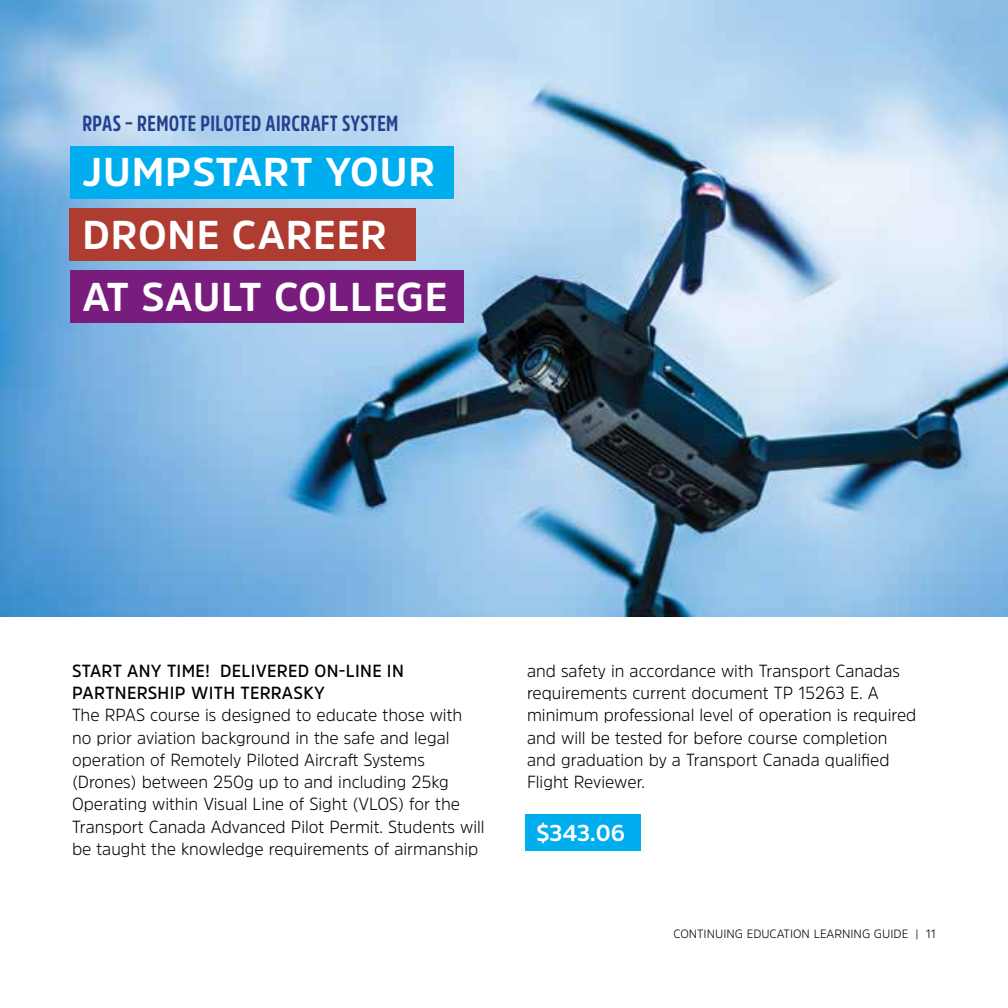
<style>
.page{position:relative;width:1008px;height:1008px;background:#fff}
.page>*{position:absolute;margin:0;border:0;box-sizing:border-box;transform-origin:0 0}
.t1{font:700 40px/62.2px "Amsi Pro";letter-spacing:.02em;color:#fff}
.t2{font:700 22.8px "Amsi Pro";color:#fff}
.t3{font:700 22px "Amsi Pro Cond";letter-spacing:.02em;color:#25408f;scale:.95 1}
.t4{font:300 17.6px/22.2px "Amsi Pro";color:#000;scale:.95 1}
.t5{font:600 17.6px/22.2px "Amsi Pro";letter-spacing:.02em;color:#000;scale:.95 1}
.t6{font:300 12px "Amsi Pro";color:#000}
</style>
<div class="page">
<img style="left:0;top:0;width:1008px;height:616px">
<div style="left:70px;top:146px;width:384px;height:53px;background:#00aeef"></div>
<div style="left:525px;top:814px;width:116px;height:37px;background:#00aeef"></div>
<div style="left:70px;top:208px;width:346px;height:53px;background:#ae3c31"></div>
<div style="left:70px;top:270px;width:393px;height:52px;background:#781d7d"></div>
<p class="t3" style="left:82px;top:108px;width:334px">RPAS – REMOTE PILOTED AIRCRAFT SYSTEM</p>
<h1 class="t1" style="left:83px;top:140px;width:366px">JUMPSTART YOUR<br>DRONE CAREER<br>AT SAULT COLLEGE</h1>
<p class="t5" style="left:72px;top:659px;width:351px">START ANY TIME! DELIVERED ON-LINE IN<br>PARTNERSHIP WITH TERRASKY</p>
<p class="t4" style="left:72px;top:703px;width:436px">The RPAS course is designed to educate those with no prior aviation background in the safe and legal operation of Remotely Piloted Aircraft Systems (Drones) between 250g up to and including 25kg Operating within Visual Line of Sight (VLOS) for the Transport Canada Advanced Pilot Permit. Students will be taught the knowledge requirements of airmanship</p>
<p class="t4" style="left:527px;top:659px;width:411px">and safety in accordance with Transport Canadas requirements current document TP 15263 E. A minimum professional level of operation is required and will be tested for before course completion and graduation by a Transport Canada qualified Flight Reviewer.</p>
<p class="t2" style="left:536px;top:817px;width:90px">$343.06</p>
<p class="t6" style="left:673px;top:925px;width:264px">CONTINUING EDUCATION LEARNING GUIDE | 11</p>
</div>
